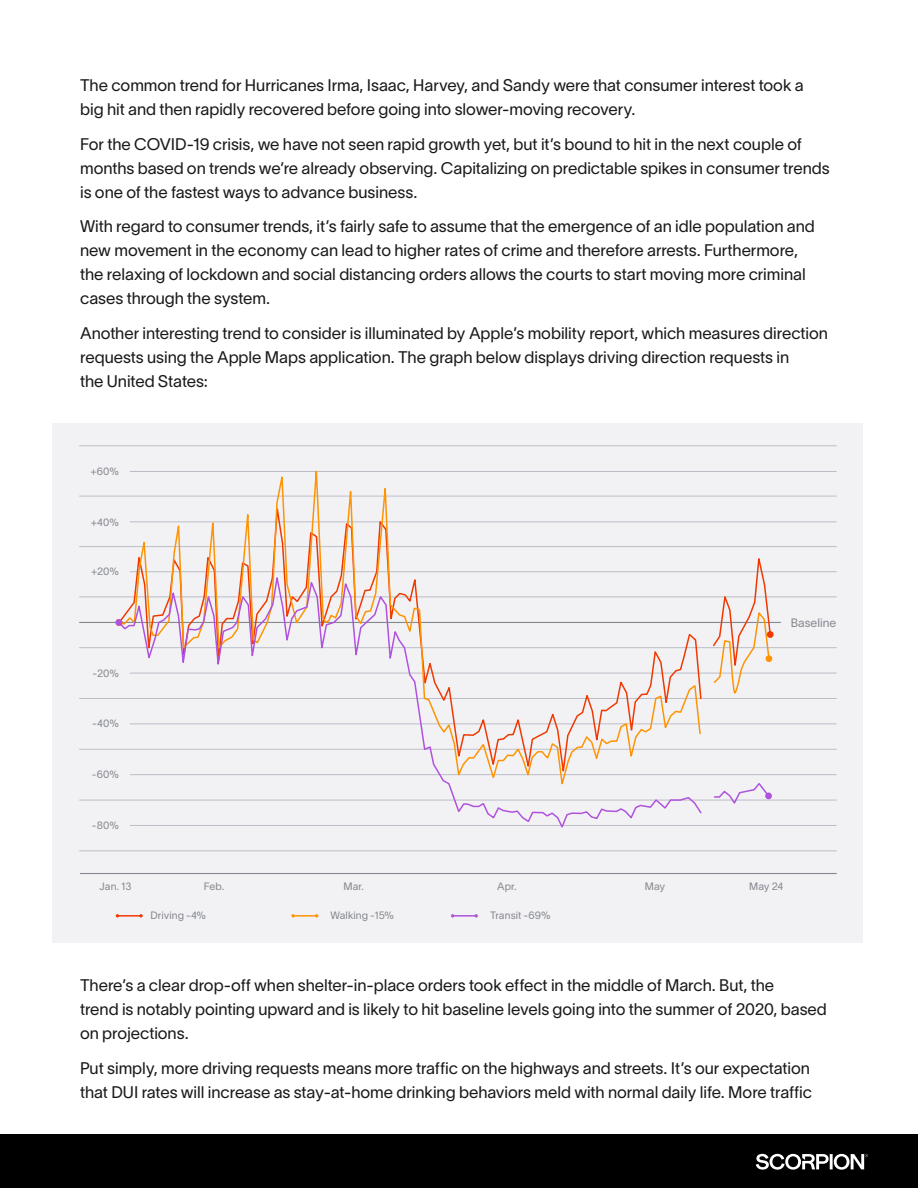
<style>
.page{position:relative;width:918px;height:1188px;background:#fff}
.page>*{position:absolute;margin:0;border:0;box-sizing:border-box;transform-origin:0 0}
.t1{font:16.5px/24px "Lausanne 300";letter-spacing:-.005em;color:#191919}
.t2{font:12px "Lausanne 300";letter-spacing:.005em;color:#86898f}
.t3{font:10.5px "Lausanne 300";letter-spacing:.01em;color:#86898f}
</style>
<div class="page">
<div style="left:52px;top:423px;width:811px;height:519px;background:#f2f2f5"></div>
<div style="left:0;top:1135px;width:918px;height:53px;background:#000"></div>
<hr style="left:79px;top:445px;width:758px;height:1px;background:#bcbec7">
<hr style="left:79px;top:496px;width:758px;height:1px;background:#bcbec7">
<hr style="left:79px;top:546px;width:758px;height:1px;background:#bcbec7">
<hr style="left:79px;top:596px;width:758px;height:1px;background:#bcbec7">
<hr style="left:79px;top:622px;width:702px;height:1px;background:#86898f">
<hr style="left:79px;top:647px;width:758px;height:1px;background:#bcbec7">
<hr style="left:79px;top:698px;width:758px;height:1px;background:#bcbec7">
<hr style="left:79px;top:749px;width:758px;height:1px;background:#bcbec7">
<hr style="left:79px;top:800px;width:758px;height:1px;background:#bcbec7">
<hr style="left:79px;top:850px;width:758px;height:1px;background:#bcbec7">
<hr style="left:130px;top:471px;width:707px;height:1px;background:#bcbec7">
<hr style="left:130px;top:522px;width:707px;height:1px;background:#bcbec7">
<hr style="left:130px;top:571px;width:707px;height:1px;background:#bcbec7">
<hr style="left:130px;top:673px;width:707px;height:1px;background:#bcbec7">
<hr style="left:130px;top:724px;width:707px;height:1px;background:#bcbec7">
<hr style="left:130px;top:774px;width:707px;height:1px;background:#bcbec7">
<hr style="left:130px;top:825px;width:707px;height:1px;background:#bcbec7">
<hr style="left:80px;top:873px;width:757px;height:1px;background:#86898f">
<svg style="left:117px;top:446px;width:585px;height:123px"></svg>
<svg style="left:712px;top:558px;width:60px;height:136px"></svg>
<div style="left:765px;top:655px;width:8px;height:7px;background:#fe9403;border-radius:50%"></div>
<svg style="left:117px;top:569px;width:586px;height:259px"></svg>
<svg style="left:115px;top:619px;width:8px;height:7px"></svg>
<svg style="left:713px;top:783px;width:59px;height:21px"></svg>
<hr style="left:117px;top:915px;width:24px;height:2px;background:#f03900">
<hr style="left:293px;top:915px;width:24px;height:2px;background:#fe9403">
<hr style="left:453px;top:915px;width:23px;height:2px;background:#b052de">
<svg style="left:756px;top:1154px;width:112px;height:16px"></svg>
<p class="t1" style="left:80px;top:73px;width:725px">The common trend for Hurricanes Irma, Isaac, Harvey, and Sandy were that consumer interest took a big hit and then rapidly recovered before going into slower-moving recovery.</p>
<p class="t1" style="left:80px;top:131px;width:751px">For the COVID-19 crisis, we have not seen rapid growth yet, but it’s bound to hit in the next couple of months based on trends we’re already observing. Capitalizing on predictable spikes in consumer trends is one of the fastest ways to advance business.</p>
<p class="t1" style="left:80px;top:214px;width:736px">With regard to consumer trends, it’s fairly safe to assume that the emergence of an idle population and new movement in the economy can lead to higher rates of crime and therefore arrests. Furthermore, the relaxing of lockdown and social distancing orders allows the courts to start moving more criminal cases through the system.</p>
<p class="t1" style="left:80px;top:320px;width:749px">Another interesting trend to consider is illuminated by Apple’s mobility report, which measures direction requests using the Apple Maps application. The graph below displays driving direction requests in<br>the United States:</p>
<p class="t3" style="left:90px;top:465px;width:30px">+60%</p>
<p class="t3" style="left:91px;top:516px;width:30px">+40%</p>
<p class="t3" style="left:91px;top:565px;width:29px">+20%</p>
<p class="t3" style="left:93px;top:666px;width:28px">-20%</p>
<p class="t3" style="left:92px;top:717px;width:28px">-40%</p>
<p class="t3" style="left:92px;top:768px;width:29px">-60%</p>
<p class="t3" style="left:92px;top:819px;width:29px">-80%</p>
<p class="t2" style="left:791px;top:615px;width:47px">Baseline</p>
<p class="t3" style="left:100px;top:880px;width:33px">Jan. 13</p>
<p class="t3" style="left:204px;top:880px;width:22px">Feb.</p>
<p class="t3" style="left:344px;top:880px;width:22px">Mar.</p>
<p class="t3" style="left:497px;top:880px;width:21px">Apr.</p>
<p class="t3" style="left:645px;top:880px;width:22px">May</p>
<p class="t3" style="left:749px;top:880px;width:36px">May 24</p>
<p class="t3" style="left:151px;top:909px;width:57px">Driving -4%</p>
<p class="t3" style="left:330px;top:909px;width:65px">Walking -15%</p>
<p class="t3" style="left:490px;top:909px;width:62px">Transit -69%</p>
<p class="t1" style="left:80px;top:973px;width:748px">There’s a clear drop-off when shelter-in-place orders took effect in the middle of March. But, the<br>trend is notably pointing upward and is likely to hit baseline levels going into the summer of 2020, based on projections.</p>
<p class="t1" style="left:80px;top:1055px;width:734px">Put simply, more driving requests means more traffic on the highways and streets. It’s our expectation that DUI rates will increase as stay-at-home drinking behaviors meld with normal daily life. More traffic</p>
</div>
